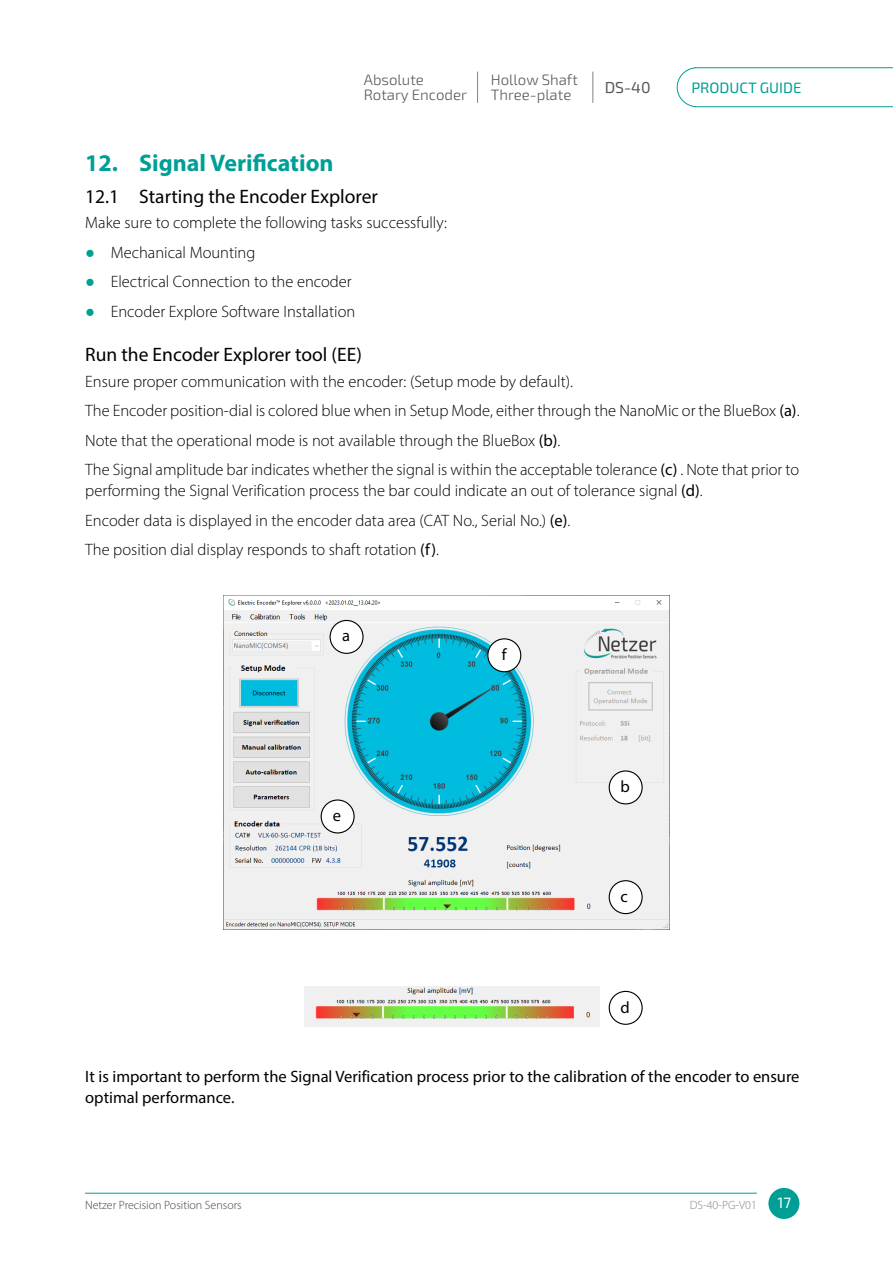
<style>
.page{position:relative;width:893px;height:1263px;background:#fff}
.page>*{position:absolute;margin:0;border:0;box-sizing:border-box;transform-origin:0 0}
.t1{font:700 24px "Myriad Pro";color:#009f96}
.t2{font:19.5px "Myriad Pro";color:#000}
.t3{font:300 16.5px/29.5px "Myriad Pro";color:#000}
.t4{font:16.5px/21px "Myriad Pro";color:#000}
.t5{font:15.9px "Exo 2";color:#58595b}
.t6{font:300 15px/15px "Exo 2";color:#58595b}
.t7{font:15px "Exo 2";color:#009f96}
.t8{font:15px "Exo 2";color:#fff}
.t9{font:300 12px "Myriad Pro";color:#414042}
.t10{font:300 12px "Myriad Pro";color:#808285}
.s1{font-family:"Calibri";font-weight:400;color:#009f96}
.s2{font-weight:400}
</style>
<div class="page">
<div style="left:768px;top:1188px;width:31px;height:31px;background:#009f96;border-radius:50%"></div>
<hr style="left:85px;top:1193px;width:672px;height:1px;background:#009f96">
<svg style="left:676px;top:67px;width:217px;height:40px"></svg>
<hr style="left:592px;top:72px;width:1px;height:31px;background:#808285">
<hr style="left:477px;top:72px;width:1px;height:31px;background:#808285">
<img style="left:223px;top:596px;width:447px;height:333px">
<div style="left:330px;top:620px;width:33px;height:33px;background:#fff;border-radius:50%"></div>
<div style="left:330px;top:620px;width:34px;height:34px;border:1px solid #000;border-radius:50%"></div>
<div style="left:609px;top:771px;width:33px;height:33px;background:#fff;border-radius:50%"></div>
<div style="left:609px;top:770px;width:34px;height:34px;border:1px solid #000;border-radius:50%"></div>
<div style="left:609px;top:881px;width:33px;height:32px;background:#fff;border-radius:50%"></div>
<div style="left:609px;top:880px;width:34px;height:34px;border:1px solid #000;border-radius:50%"></div>
<div style="left:609px;top:991px;width:34px;height:34px;border:1px solid #000;border-radius:50%"></div>
<div style="left:488px;top:639px;width:33px;height:33px;background:#fff;border-radius:50%"></div>
<div style="left:487px;top:638px;width:34px;height:34px;border:1px solid #000;border-radius:50%"></div>
<img style="left:304px;top:986px;width:295px;height:40px">
<div style="left:321px;top:800px;width:33px;height:33px;background:#fff;border-radius:50%"></div>
<div style="left:321px;top:799px;width:34px;height:34px;border:1px solid #000;border-radius:50%"></div>
<p class="t6" style="left:364px;top:73px;width:105px">Absolute<br>Rotary Encoder</p>
<p class="t6" style="left:491px;top:73px;width:89px">Hollow Shaft<br>Three-plate</p>
<p class="t5" style="left:605px;top:78px;width:47px">DS-40</p>
<p class="t7" style="left:691px;top:79px;width:112px">PRODUCT GUIDE</p>
<h1 class="t1" style="left:85px;top:147px;width:250px">12. Signal Verification</h1>
<p class="t2" style="left:85px;top:184px;width:294px">12.1 Starting the Encoder Explorer</p>
<p class="t3" style="left:85px;top:208px;width:363px">Make sure to complete the following tasks successfully:</p>
<p class="t3" style="left:85px;top:237px;width:172px"><span class="s1">●</span> Mechanical Mounting</p>
<p class="t3" style="left:85px;top:267px;width:268px"><span class="s1">●</span> Electrical Connection to the encoder</p>
<p class="t3" style="left:85px;top:296px;width:272px"><span class="s1">●</span> Encoder Explore Software Installation</p>
<p class="t2" style="left:85px;top:343px;width:278px">Run the Encoder Explorer tool (EE)</p>
<p class="t3" style="left:85px;top:366px;width:716px">Ensure proper communication with the encoder: (Setup mode by default).<br>The Encoder position-dial is colored blue when in Setup Mode, either through the NanoMic or the BlueBox <span class="s2">(a)</span>.<br>Note that the operational mode is not available through the BlueBox <span class="s2">(b)</span>.<br>The Signal amplitude bar indicates whether the signal is within the acceptable tolerance <span class="s2">(c)</span> . Note that prior to</p>
<p class="t3" style="left:85px;top:476px;width:619px">performing the Signal Verification process the bar could indicate an out of tolerance signal <span class="s2">(d)</span>.<br>Encoder data is displayed in the encoder data area (CAT No., Serial No.) <span class="s2">(e)</span>.<br>The position dial display responds to shaft rotation <span class="s2">(f)</span>.</p>
<p class="t4" style="left:342px;top:624px;width:9px">a</p>
<p class="t4" style="left:333px;top:805px;width:10px">e</p>
<p class="t4" style="left:502px;top:644px;width:6px">f</p>
<p class="t4" style="left:621px;top:776px;width:11px">b</p>
<p class="t4" style="left:621px;top:885px;width:9px">c</p>
<p class="t4" style="left:621px;top:996px;width:11px">d</p>
<p class="t4" style="left:85px;top:1065px;width:716px">It is important to perform the Signal Verification process prior to the calibration of the encoder to ensure optimal performance.</p>
<p class="t9" style="left:85px;top:1198px;width:158px">Netzer Precision Position Sensors</p>
<p class="t10" style="left:690px;top:1198px;width:69px">DS-40-PG-V01</p>
<p class="t8" style="left:778px;top:1194px;width:15px">17</p>
</div>
